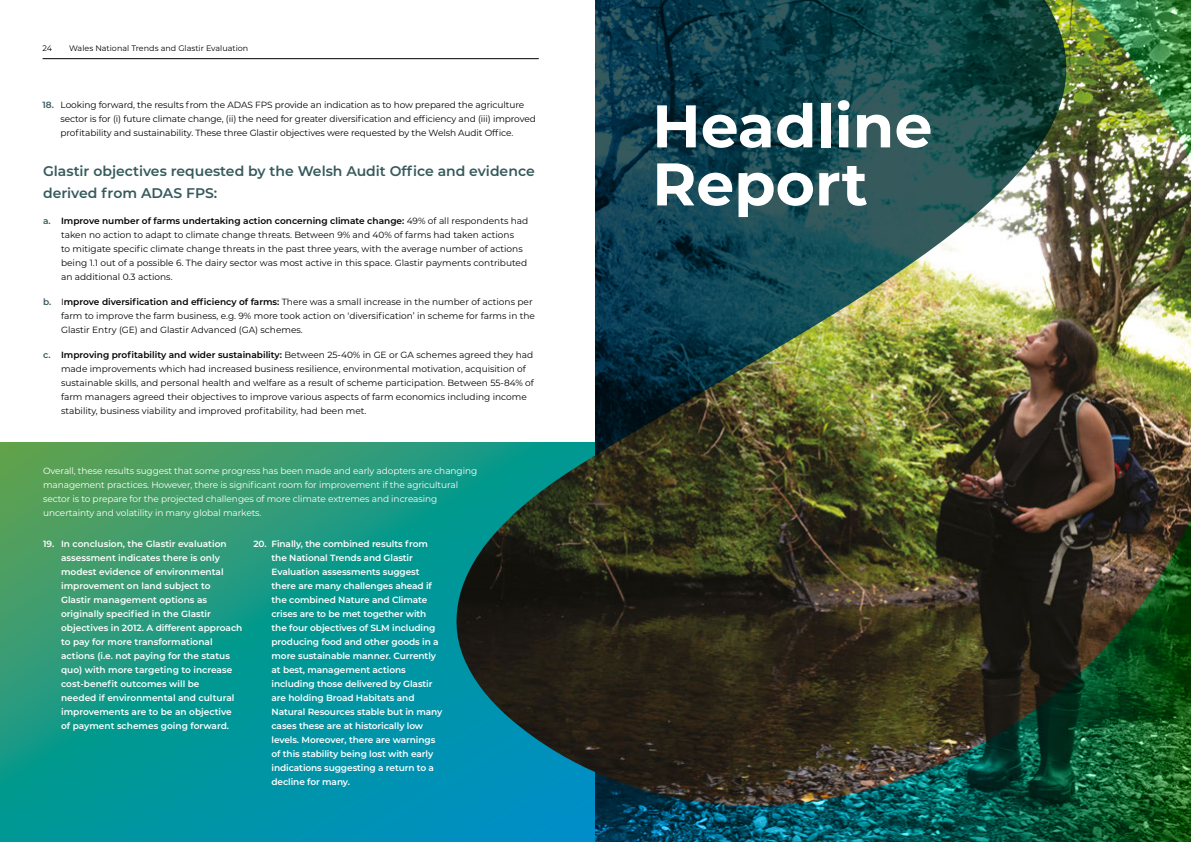
<style>
.page{position:relative;width:1191px;height:842px;background:#fff}
.page>*{position:absolute;margin:0;border:0;box-sizing:border-box;transform-origin:0 0}
.t1{font:700 60px/58px "Montserrat";color:#fff}
.t2{font:600 14px/22px "Montserrat";color:#365a5c}
.t3{font:9px/14px "Montserrat";color:#000}
.t4{font:600 9px/14px "Montserrat";letter-spacing:-.01em;color:#fff}
.t5{font:9px/14px "Montserrat";letter-spacing:-.01em;color:#fff}
.t6{font:8px "Montserrat";color:#000}
.s1{font-weight:600;color:#365a5c}
.s2{font-weight:600}
</style>
<div class="page">
<hr style="left:43px;top:58px;width:496px;height:1px;background:#000">
<svg style="left:0;top:442px;width:595px;height:400px;background:#18988b"></svg>
<svg style="left:595px;top:809px;width:596px;height:33px;background:#045654"></svg>
<img style="left:455px;top:0;width:736px;height:809px">
<p class="t6" style="left:43px;top:43px;width:11px">24</p>
<p class="t6" style="left:69px;top:43px;width:181px">Wales National Trends and Glastir Evaluation</p>
<p class="t3" style="left:61px;top:97px;width:477px;text-indent:-18px"><span class="s1">18.</span> Looking forward, the results from the ADAS FPS provide an indication as to how prepared the agriculture sector is for (i) future climate change, (ii) the need for greater diversification and efficiency and (iii) improved profitability and sustainability. These three Glastir objectives were requested by the Welsh Audit Office.</p>
<h2 class="t2" style="left:43px;top:160px;width:493px">Glastir objectives requested by the Welsh Audit Office and evidence derived from ADAS FPS:</h2>
<p class="t3" style="left:61px;top:213px;width:469px;text-indent:-18px"><span class="s1">a.</span> <span class="s2">Improve number of farms undertaking action concerning climate change:</span> 49% of all respondents had taken no action to adapt to climate change threats. Between 9% and 40% of farms had taken actions<br>to mitigate specific climate change threats in the past three years, with the average number of actions being 1.1 out of a possible 6. The dairy sector was most active in this space. Glastir payments contributed an additional 0.3 actions.</p>
<p class="t3" style="left:61px;top:294px;width:475px;text-indent:-18px"><span class="s1">b.</span> I<span class="s2">mprove diversification and efficiency of farms:</span> There was a small increase in the number of actions per farm to improve the farm business, e.g. 9% more took action on ‘diversification’ in scheme for farms in the<br>Glastir Entry (GE) and Glastir Advanced (GA) schemes.</p>
<p class="t3" style="left:61px;top:348px;width:474px;text-indent:-18px"><span class="s1">c.</span> <span class="s2">Improving profitability and wider sustainability:</span> Between 25-40% in GE or GA schemes agreed they had made improvements which had increased business resilience, environmental motivation, acquisition of sustainable skills, and personal health and welfare as a result of scheme participation. Between 55-84% of farm managers agreed their objectives to improve various aspects of farm economics including income stability, business viability and improved profitability, had been met.</p>
<p class="t5" style="left:43px;top:463px;width:435px">Overall, these results suggest that some progress has been made and early adopters are changing management practices. However, there is significant room for improvement if the agricultural sector is to prepare for the projected challenges of more climate extremes and increasing uncertainty and volatility in many global markets.</p>
<p class="t4" style="left:61px;top:537px;width:183px;text-indent:-18px">19. In conclusion, the Glastir evaluation assessment indicates there is only modest evidence of environmental improvement on land subject to Glastir management options as originally specified in the Glastir objectives in 2012. A different approach to pay for more transformational actions (i.e. not paying for the status quo) with more targeting to increase cost-benefit outcomes will be<br>needed if environmental and cultural improvements are to be an objective of payment schemes going forward.</p>
<p class="t4" style="left:271px;top:537px;width:172px;text-indent:-18px">20. Finally, the combined results from the National Trends and Glastir Evaluation assessments suggest there are many challenges ahead if the combined Nature and Climate crises are to be met together with the four objectives of SLM including producing food and other goods in a more sustainable manner. Currently at best, management actions including those delivered by Glastir are holding Broad Habitats and Natural Resources stable but in many cases these are at historically low levels. Moreover, there are warnings of this stability being lost with early indications suggesting a return to a decline for many.</p>
<h1 class="t1" style="left:652px;top:94px;width:282px">Headline<br>Report</h1>
</div>
